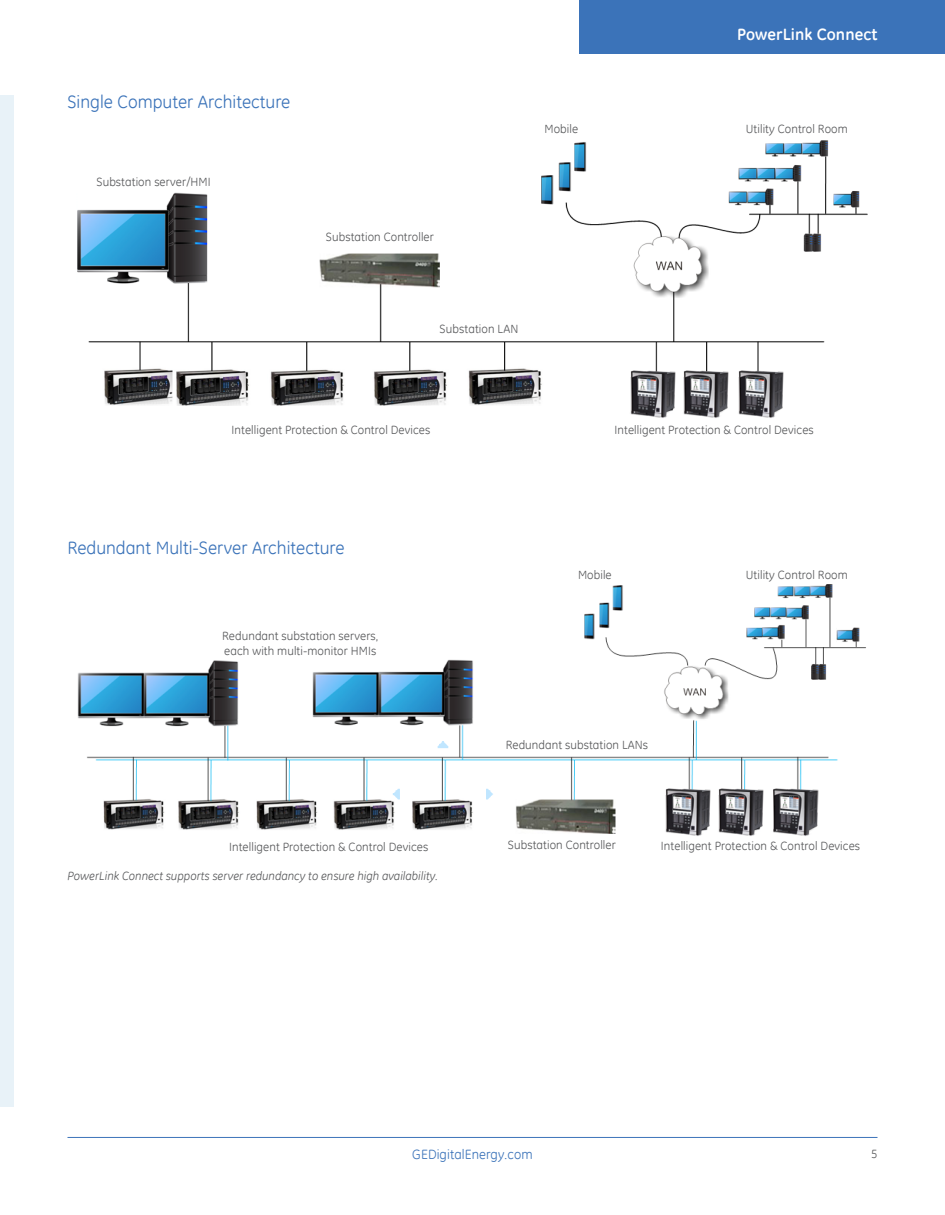
<style>
.page{position:relative;width:945px;height:1215px;background:#fff}
.page>*{position:absolute;margin:0;border:0;box-sizing:border-box;transform-origin:0 0}
.t1{font:18px "GE Inspira";color:#3b73b9}
.t2{font:700 16.5px "GE Inspira";letter-spacing:.005em;color:#fff}
.t3{font:13.5px "GE Inspira";letter-spacing:.005em;color:#3b73b9}
.t4{font:12px/14.4px "GE Inspira";letter-spacing:.005em;color:#58595b}
.t5{font:italic 12px "GE Inspira";color:#58595b}
</style>
<div class="page">
<div style="left:580px;top:0;width:365px;height:54px;background:#3b73b9"></div>
<hr style="left:68px;top:1137px;width:810px;height:1px;background:#3b73b9">
<div style="left:0;top:95px;width:14px;height:1012px;background:#e8f2f8"></div>
<img style="left:77px;top:140px;width:791px;height:266px">
<div style="left:73px;top:171px;width:161px;height:21px;background:#fff"></div>
<div style="left:299px;top:226px;width:162px;height:21px;background:#fff"></div>
<div style="left:398px;top:318px;width:162px;height:21px;background:#fff"></div>
<img style="left:77px;top:584px;width:789px;height:250px">
<div style="left:220px;top:628px;width:161px;height:31px;background:#fff"></div>
<div style="left:496px;top:734px;width:162px;height:21px;background:#fff"></div>
<img style="left:622px;top:363px;width:53px;height:55px">
<img style="left:675px;top:363px;width:55px;height:55px">
<img style="left:730px;top:363px;width:61px;height:55px">
<img style="left:657px;top:782px;width:53px;height:54px">
<img style="left:710px;top:782px;width:54px;height:54px">
<img style="left:764px;top:782px;width:62px;height:54px">
<h1 class="t1" style="left:68px;top:90px;width:224px">Single Computer Architecture</h1>
<p class="t4" style="left:96px;top:174px;width:116px">Substation server/HMI</p>
<h2 class="t2" style="left:737px;top:24px;width:142px">PowerLink Connect</h2>
<p class="t4" style="left:544px;top:121px;width:35px">Mobile</p>
<p class="t4" style="left:746px;top:121px;width:103px">Utility Control Room</p>
<p class="t4" style="left:326px;top:230px;width:110px">Substation Controller</p>
<p class="t4" style="left:440px;top:321px;width:80px">Substation LAN</p>
<p class="t4" style="left:232px;top:422px;width:200px">Intelligent Protection &amp; Control Devices</p>
<p class="t4" style="left:615px;top:422px;width:201px">Intelligent Protection &amp; Control Devices</p>
<h1 class="t1" style="left:68px;top:536px;width:279px">Redundant Multi-Server Architecture</h1>
<p class="t4" style="left:222px;top:629px;width:158px">Redundant substation servers, each with multi-monitor HMIs</p>
<p class="t4" style="left:578px;top:567px;width:35px">Mobile</p>
<p class="t4" style="left:746px;top:567px;width:103px">Utility Control Room</p>
<p class="t4" style="left:506px;top:737px;width:144px">Redundant substation LANs</p>
<p class="t4" style="left:508px;top:837px;width:110px">Substation Controller</p>
<p class="t4" style="left:229px;top:839px;width:201px">Intelligent Protection &amp; Control Devices</p>
<p class="t4" style="left:661px;top:838px;width:201px">Intelligent Protection &amp; Control Devices</p>
<p class="t5" style="left:68px;top:869px;width:372px">PowerLink Connect supports server redundancy to ensure high availability.</p>
<p class="t3" style="left:412px;top:1146px;width:122px">GEDigitalEnergy.com</p>
<p class="t4" style="left:871px;top:1146px;width:8px">5</p>
</div>
